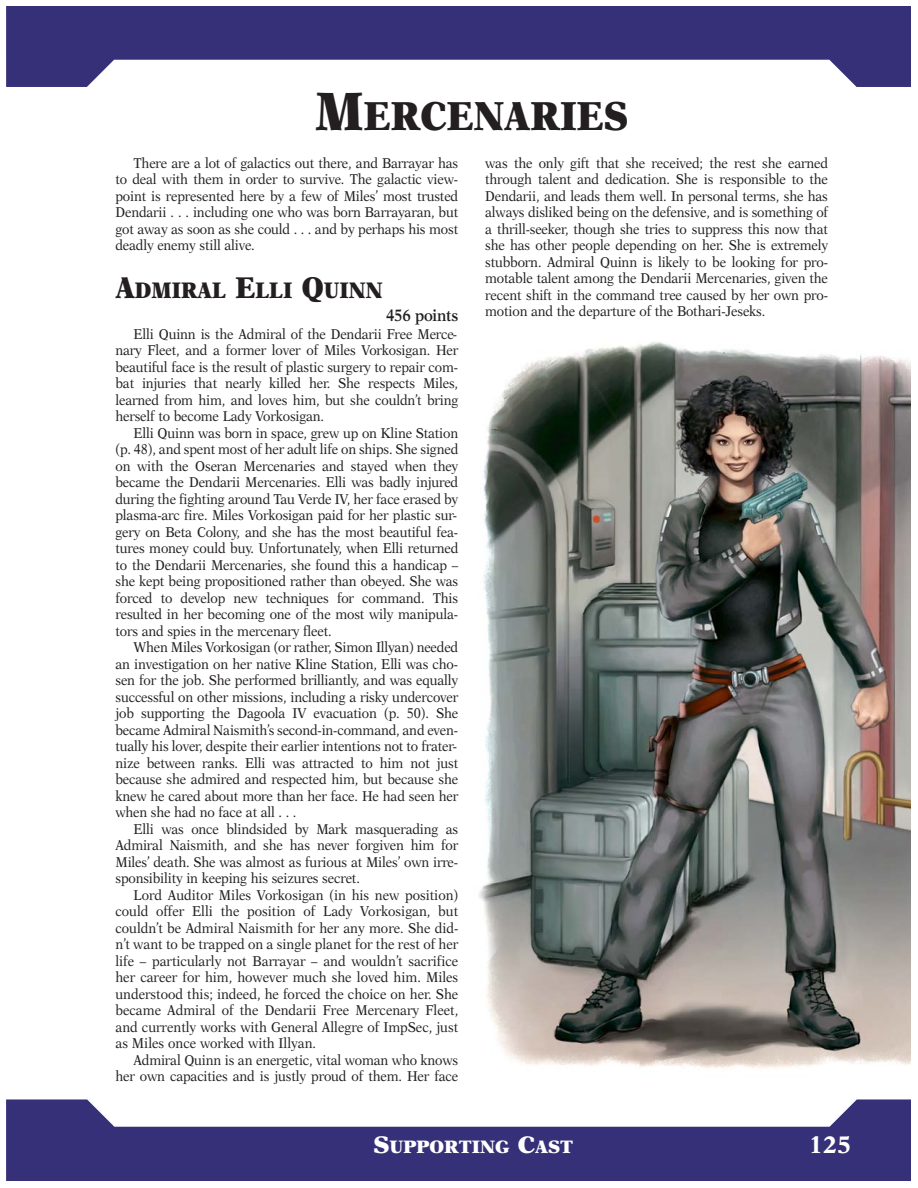
<style>
.page{position:relative;width:918px;height:1188px;background:#fff}
.page>*{position:absolute;margin:0;border:0;box-sizing:border-box;transform-origin:0 0}
.t1{font:900 40.5px "New Aster";color:#231f20;scale:.9 1}
.t2{font:700 24px "New Aster";color:#fff}
.t3{font:900 22.5px "New Aster";color:#231f20;scale:.9 1}
.t4{font:900 18px "New Aster";color:#fff}
.t5{font:600 16.5px "New Aster";letter-spacing:-.02em;color:#231f20;scale:.9 1}
.t6{font:14.25px/16.5px "New Aster";letter-spacing:-.01em;color:#231f20;text-align:justify;scale:.9 1}
.s1{font-size:54px}
.s2{font-size:30px}
.s3{font-size:24px}
</style>
<div class="page">
<svg style="left:6px;top:1099px;width:904px;height:81px;fill:#363078"></svg>
<svg style="left:6px;top:6px;width:904px;height:81px;fill:#363078"></svg>
<img style="left:479px;top:341px;width:431px;height:728px">
<h1 class="t1" style="left:315px;top:99px;width:349px"><span class="s1">M</span>ERCENARIES</h1>
<p class="t6" style="left:115px;top:156px;width:382px;text-indent:18px">There are a lot of galactics out there, and Barrayar has to deal with them in order to survive. The galactic view&shy;point is represented here by a few of Miles’ most trusted Dendarii . . . including one who was born Barrayaran, but got away as soon as she could . . . and by perhaps his most deadly enemy still alive.</p>
<h3 class="t3" style="left:115px;top:281px;width:298px"><span class="s2">A</span>DMIRAL <span class="s2">E</span>LLI <span class="s2">Q</span>UINN</h3>
<p class="t5" style="left:386px;top:308px;width:82px">456 points</p>
<p class="t6" style="left:115px;top:327px;width:382px;text-indent:18px">Elli Quinn is the Admiral of the Dendarii Free Merce&shy;nary Fleet, and a former lover of Miles Vorkosigan. Her beautiful face is the result of plastic surgery to repair com&shy;bat injuries that nearly killed her. She respects Miles, learned from him, and loves him, but she couldn’t bring herself to become Lady Vorkosigan.</p>
<p class="t6" style="left:115px;top:426px;width:382px;text-indent:18px">Elli Quinn was born in space, grew up on Kline Station (p. 48), and spent most of her adult life on ships. She signed on with the Oseran Mercenaries and stayed when they became the Dendarii Mercenaries. Elli was badly injured during the fighting around Tau Verde IV, her face erased by plasma- arc fire. Miles Vorkosigan paid for her plastic sur&shy;gery on Beta Colony, and she has the most beautiful fea&shy;tures money could buy. Unfortunately, when Elli returned to the Dendarii Mercenaries, she found this a handicap – she kept being propositioned rather than obeyed. She was forced to develop new techniques for command. This resulted in her becoming one of the most wily manipula&shy;tors and spies in the mercenary fleet.</p>
<p class="t6" style="left:115px;top:640px;width:382px;text-indent:18px">When Miles Vorkosigan (or rather, Simon Illyan) needed an investigation on her native Kline Station, Elli was cho&shy;sen for the job. She performed brilliantly, and was equally successful on other missions, including a risky undercover job supporting the Dagoola IV evacuation (p. 50). She became Admiral Naismith’s second- in- command, and even&shy;tually his lover, despite their earlier intentions not to frater&shy;nize between ranks. Elli was attracted to him not just because she admired and respected him, but because she knew he cared about more than her face. He had seen her when she had no face at all . . .</p>
<p class="t6" style="left:115px;top:822px;width:382px;text-indent:18px">Elli was once blindsided by Mark masquerading as Admiral Naismith, and she has never forgiven him for Miles’ death. She was almost as furious at Miles’ own irre&shy;sponsibility in keeping his seizures secret.</p>
<p class="t6" style="left:115px;top:888px;width:382px;text-indent:18px">Lord Auditor Miles Vorkosigan (in his new position) could offer Elli the position of Lady Vorkosigan, but couldn’t be Admiral Naismith for her any more. She did&shy;n’t want to be trapped on a single planet for the rest of her life – particularly not Barrayar – and wouldn’t sacrifice her career for him, however much she loved him. Miles understood this; indeed, he forced the choice on her. She became Admiral of the Dendarii Free Mercenary Fleet, and currently works with General Allegre of ImpSec, just as Miles once worked with Illyan.</p>
<p class="t6" style="left:115px;top:1053px;width:382px;text-align:right">Admiral Quinn is an energetic, vital woman who knows her own capacities and is justly proud of them. Her face</p>
<p class="t6" style="left:485px;top:156px;width:382px">was the only gift that she received; the rest she earned through talent and dedication. She is responsible to the Dendarii, and leads them well. In personal terms, she has always disliked being on the defensive, and is something of a thrill- seeker, though she tries to suppress this now that she has other people depending on her. She is extremely stubborn. Admiral Quinn is likely to be looking for pro&shy;motable talent among the Dendarii Mercenaries, given the recent shift in the command tree caused by her own pro&shy;motion and the departure of the Bothari- Jeseks.</p>
<p class="t4" style="left:373px;top:1139px;width:201px"><span class="s3">S</span>UPPORTING <span class="s3">C</span>AST</p>
<h2 class="t2" style="left:809px;top:1135px;width:44px">125</h2>
</div>
